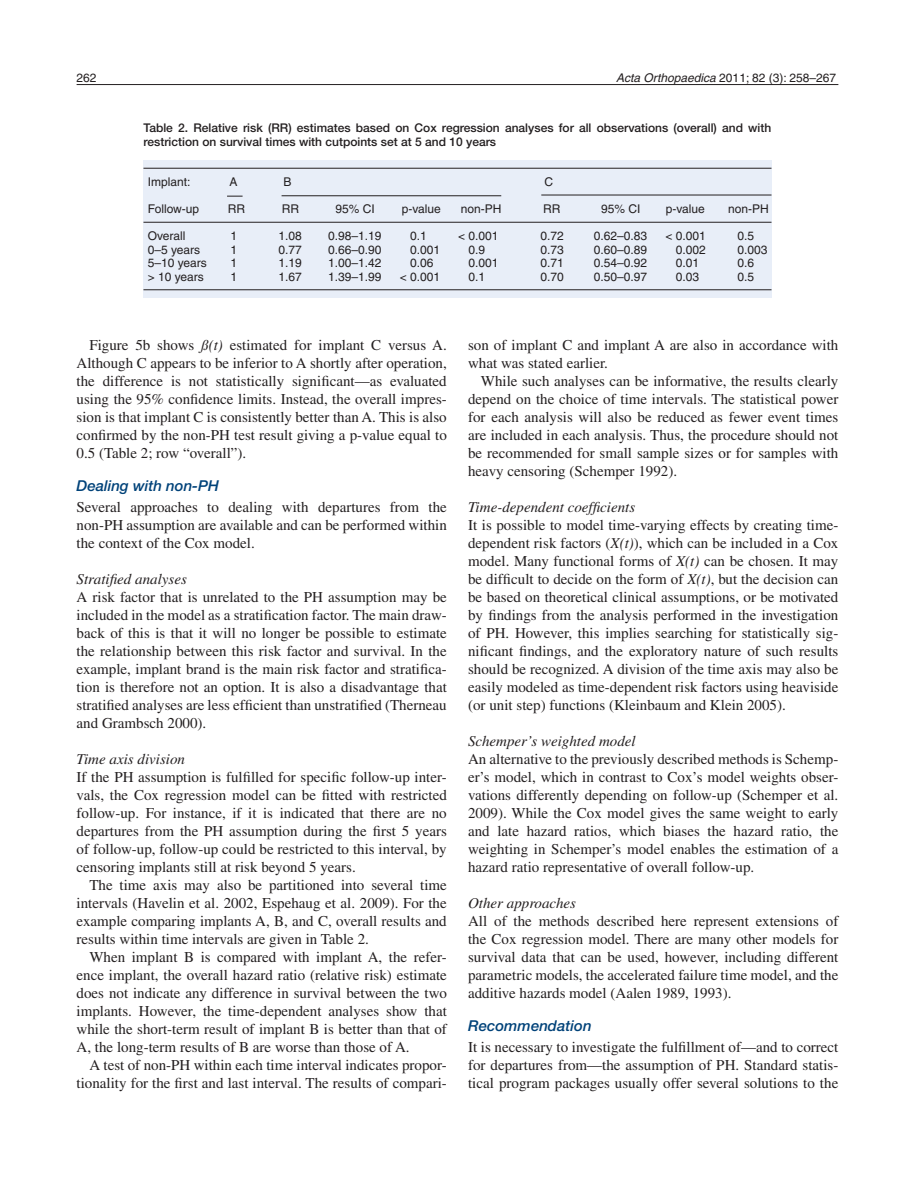
<style>
.page{position:relative;width:915px;height:1191px;background:#fff}
.page>*{position:absolute;margin:0;border:0;box-sizing:border-box;transform-origin:0 0}
._4-Brödstart{font:15px/18px "Times";color:#231f20;text-align:justify}
._5-Brödtext{font:15px/18px "Times";color:#231f20;text-align:justify}
._4-Brödstart-2{font:italic 15px "Times";color:#231f20}
._3-Underrubrik{font:italic 500 15px "Helvetica Neue LT Std";color:#004279}
.Tabelltext{font:12px "Helvetica";color:#231f20}
._9-Tabellhuvud{font:500 12px/13.5px "Helvetica Neue LT Std";color:#231f20}
.s1{font-style:italic}
</style>
<div class="page">
<hr style="left:77px;top:84px;width:761px;height:1px;background:#231f20">
<div style="left:143px;top:160px;width:628px;height:137px;background:#e8eef8"></div>
<hr style="left:143px;top:168px;width:628px;height:1px;background:#231f20">
<hr style="left:143px;top:222px;width:628px;height:1px;background:#231f20">
<hr style="left:143px;top:289px;width:628px;height:1px;background:#231f20">
<hr style="left:281px;top:195px;width:220px;height:1px;background:#231f20">
<hr style="left:541px;top:195px;width:230px;height:1px;background:#231f20">
<svg style="left:227px;top:196px;width:15px;height:1px"></svg>
<p class="Tabelltext" style="left:77px;top:71px;width:22px">262</p>
<p class="Tabelltext" style="left:615px;top:71px;width:222px"><span class="s1">Acta Orthopaedica</span> 2011; 82 (3): 258–267</p>
<p class="_9-Tabellhuvud" style="left:143px;top:121px;width:629px">Table 2. Relative risk (RR) estimates based on Cox regression analyses for all observations (overall) and with restriction on survival times with cutpoints set at 5 and 10 years</p>
<p class="Tabelltext" style="left:148px;top:175px;width:44px">Implant:</p>
<p class="Tabelltext" style="left:229px;top:175px;width:10px">A</p>
<p class="Tabelltext" style="left:283px;top:175px;width:10px">B</p>
<p class="Tabelltext" style="left:544px;top:175px;width:10px">C</p>
<p class="Tabelltext" style="left:148px;top:202px;width:53px">Follow-up</p>
<p class="Tabelltext" style="left:228px;top:202px;width:19px">RR</p>
<p class="Tabelltext" style="left:282px;top:202px;width:19px">RR</p>
<p class="Tabelltext" style="left:335px;top:202px;width:41px">95% CI</p>
<p class="Tabelltext" style="left:401px;top:202px;width:41px">p-value</p>
<p class="Tabelltext" style="left:461px;top:202px;width:42px">non-PH</p>
<p class="Tabelltext" style="left:543px;top:202px;width:19px">RR</p>
<p class="Tabelltext" style="left:601px;top:202px;width:41px">95% CI</p>
<p class="Tabelltext" style="left:665px;top:202px;width:41px">p-value</p>
<p class="Tabelltext" style="left:727px;top:202px;width:42px">non-PH</p>
<p class="Tabelltext" style="left:148px;top:229px;width:39px">Overall</p>
<p class="Tabelltext" style="left:230px;top:229px;width:8px">1</p>
<p class="Tabelltext" style="left:278px;top:229px;width:25px">1.08</p>
<p class="Tabelltext" style="left:328px;top:229px;width:55px">0.98–1.19</p>
<p class="Tabelltext" style="left:410px;top:229px;width:18px">0.1</p>
<p class="Tabelltext" style="left:458px;top:229px;width:42px">&lt; 0.001</p>
<p class="Tabelltext" style="left:540px;top:229px;width:25px">0.72</p>
<p class="Tabelltext" style="left:593px;top:229px;width:55px">0.62–0.83</p>
<p class="Tabelltext" style="left:665px;top:229px;width:42px">&lt; 0.001</p>
<p class="Tabelltext" style="left:737px;top:229px;width:18px">0.5</p>
<p class="Tabelltext" style="left:148px;top:242px;width:54px">0–5 years</p>
<p class="Tabelltext" style="left:230px;top:242px;width:8px">1</p>
<p class="Tabelltext" style="left:278px;top:242px;width:25px">0.77</p>
<p class="Tabelltext" style="left:328px;top:242px;width:55px">0.66–0.90</p>
<p class="Tabelltext" style="left:410px;top:242px;width:32px">0.001</p>
<p class="Tabelltext" style="left:468px;top:242px;width:18px">0.9</p>
<p class="Tabelltext" style="left:540px;top:242px;width:25px">0.73</p>
<p class="Tabelltext" style="left:593px;top:242px;width:55px">0.60–0.89</p>
<p class="Tabelltext" style="left:675px;top:242px;width:32px">0.002</p>
<p class="Tabelltext" style="left:737px;top:242px;width:32px">0.003</p>
<p class="Tabelltext" style="left:148px;top:256px;width:61px">5–10 years</p>
<p class="Tabelltext" style="left:230px;top:256px;width:8px">1</p>
<p class="Tabelltext" style="left:278px;top:256px;width:25px">1.19</p>
<p class="Tabelltext" style="left:328px;top:256px;width:55px">1.00–1.42</p>
<p class="Tabelltext" style="left:410px;top:256px;width:25px">0.06</p>
<p class="Tabelltext" style="left:468px;top:256px;width:32px">0.001</p>
<p class="Tabelltext" style="left:540px;top:256px;width:25px">0.71</p>
<p class="Tabelltext" style="left:593px;top:256px;width:55px">0.54–0.92</p>
<p class="Tabelltext" style="left:675px;top:256px;width:25px">0.01</p>
<p class="Tabelltext" style="left:737px;top:256px;width:18px">0.6</p>
<p class="Tabelltext" style="left:148px;top:269px;width:58px">&gt; 10 years</p>
<p class="Tabelltext" style="left:230px;top:269px;width:8px">1</p>
<p class="Tabelltext" style="left:278px;top:269px;width:25px">1.67</p>
<p class="Tabelltext" style="left:328px;top:269px;width:55px">1.39–1.99</p>
<p class="Tabelltext" style="left:399px;top:269px;width:42px">&lt; 0.001</p>
<p class="Tabelltext" style="left:468px;top:269px;width:18px">0.1</p>
<p class="Tabelltext" style="left:540px;top:269px;width:25px">0.70</p>
<p class="Tabelltext" style="left:593px;top:269px;width:55px">0.50–0.97</p>
<p class="Tabelltext" style="left:675px;top:269px;width:25px">0.03</p>
<p class="Tabelltext" style="left:737px;top:269px;width:18px">0.5</p>
<p class="_5-Brödtext" style="left:77px;top:335px;width:371px;text-indent:13px">Figure 5b shows <span class="s1">ß(t)</span> estimated for implant C versus A.<br>Although C appears to be inferior to A shortly after operation, the difference is not statistically significant—as evaluated using the 95% confidence limits. Instead, the overall impres&shy;sion is that implant C is consistently better than A. This is also confirmed by the non-PH test result giving a p-value equal to 0.5 (Table 2; row “overall”).</p>
<p class="_3-Underrubrik" style="left:77px;top:476px;width:144px">Dealing with non-PH</p>
<p class="_4-Brödstart" style="left:77px;top:497px;width:371px">Several approaches to dealing with departures from the non-PH assumption are available and can be performed within the context of the Cox model.</p>
<p class="_4-Brödstart-2" style="left:77px;top:570px;width:112px">Stratified analyses</p>
<p class="_4-Brödstart" style="left:77px;top:587px;width:371px">A risk factor that is unrelated to the PH assumption may be included in the model as a stratification factor. The main draw&shy;back of this is that it will no longer be possible to estimate the relationship between this risk factor and survival. In the example, implant brand is the main risk factor and stratifica&shy;tion is therefore not an option. It is also a disadvantage that stratified analyses are less efficient than unstratified (Therneau and Grambsch 2000).</p>
<p class="_4-Brödstart-2" style="left:77px;top:750px;width:110px">Time axis division</p>
<p class="_4-Brödstart" style="left:77px;top:767px;width:371px">If the PH assumption is fulfilled for specific follow-up inter&shy;vals, the Cox regression model can be fitted with restricted follow-up. For instance, if it is indicated that there are no departures from the PH assumption during the first 5 years of follow-up, follow-up could be restricted to this interval, by censoring implants still at risk beyond 5 years.</p>
<p class="_5-Brödtext" style="left:77px;top:875px;width:371px;text-indent:13px">The time axis may also be partitioned into several time intervals (Havelin et al. 2002, Espehaug et al. 2009). For the example comparing implants A, B, and C, overall results and results within time intervals are given in Table 2.</p>
<p class="_5-Brödtext" style="left:77px;top:947px;width:371px;text-indent:13px">When implant B is compared with implant A, the refer&shy;ence implant, the overall hazard ratio (relative risk) estimate does not indicate any difference in survival between the two implants. However, the time-dependent analyses show that while the short-term result of implant B is better than that of A, the long-term results of B are worse than those of A.</p>
<p class="_5-Brödtext" style="left:77px;top:1055px;width:371px;text-align:right">A test of non-PH within each time interval indicates propor&shy;tionality for the first and last interval. The results of compari-</p>
<p class="_5-Brödtext" style="left:468px;top:335px;width:371px">son of implant C and implant A are also in accordance with what was stated earlier.</p>
<p class="_5-Brödtext" style="left:468px;top:371px;width:371px;text-indent:13px">While such analyses can be informative, the results clearly depend on the choice of time intervals. The statistical power for each analysis will also be reduced as fewer event times are included in each analysis. Thus, the procedure should not be recommended for small sample sizes or for samples with heavy censoring (Schemper 1992).</p>
<p class="_4-Brödstart-2" style="left:468px;top:498px;width:169px">Time-dependent coefficients</p>
<p class="_4-Brödstart" style="left:468px;top:515px;width:371px">It is possible to model time-varying effects by creating time&shy;dependent risk factors (<span class="s1">X(t)</span>), which can be included in a Cox model. Many functional forms of <span class="s1">X(t)</span> can be chosen. It may be difficult to decide on the form of <span class="s1">X(t)</span>, but the decision can be based on theoretical clinical assumptions, or be motivated by findings from the analysis performed in the investigation of PH. However, this implies searching for statistically sig&shy;nificant findings, and the exploratory nature of such results should be recognized. A division of the time axis may also be easily modeled as time-dependent risk factors using heaviside (or unit step) functions (Kleinbaum and Klein 2005).</p>
<p class="_4-Brödstart-2" style="left:468px;top:732px;width:169px">Schemper’s weighted model</p>
<p class="_4-Brödstart" style="left:468px;top:749px;width:371px">An alternative to the previously described methods is Schemp&shy;er’s model, which in contrast to Cox’s model weights obser&shy;vations differently depending on follow-up (Schemper et al.<br>2009). While the Cox model gives the same weight to early and late hazard ratios, which biases the hazard ratio, the weighting in Schemper’s model enables the estimation of a hazard ratio representative of overall follow-up.</p>
<p class="_4-Brödstart-2" style="left:468px;top:894px;width:109px">Other approaches</p>
<p class="_4-Brödstart" style="left:468px;top:911px;width:371px">All of the methods described here represent extensions of the Cox regression model. There are many other models for survival data that can be used, however, including different parametric models, the accelerated failure time model, and the additive hazards model (Aalen 1989, 1993).</p>
<p class="_3-Underrubrik" style="left:468px;top:1016px;width:125px">Recommendation</p>
<p class="_4-Brödstart" style="left:468px;top:1037px;width:371px">It is necessary to investigate the fulfillment of—and to correct for departures from—the assumption of PH. Standard statis&shy;tical program packages usually offer several solutions to the</p>
</div>
